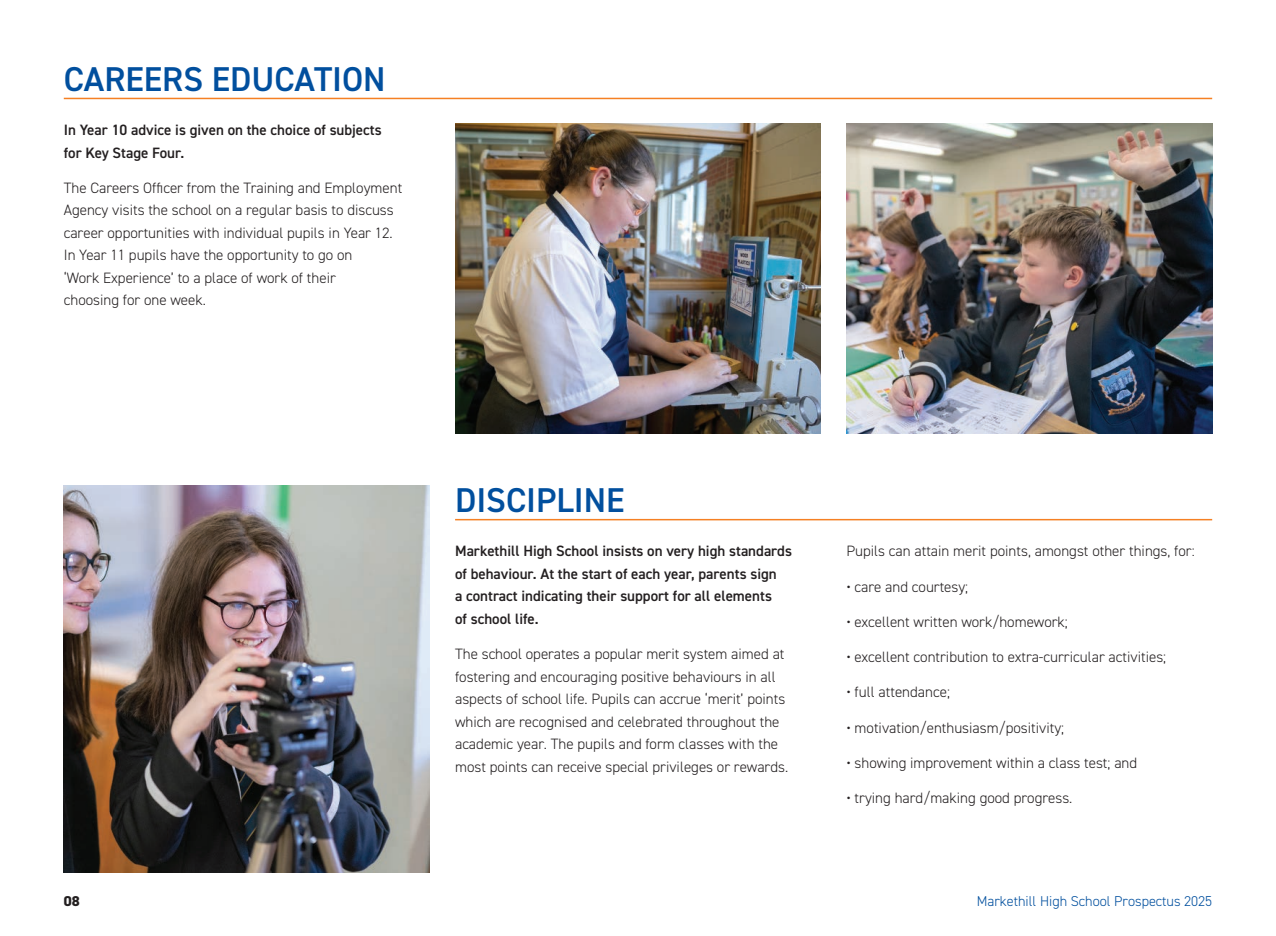
<style>
.page{position:relative;width:1276px;height:936px;background:#fff}
.page>*{position:absolute;margin:0;border:0;box-sizing:border-box;transform-origin:0 0}
.t1{font:600 34.5px "DIN2014";color:#014f9e}
.t2{font:300 15px/22.5px "DIN2014";color:#231f20}
.t3{font:600 15px/22.5px "DIN2014";color:#231f20}
.t4{font:300 14.25px "DIN2014";color:#014f9e}
.t5{font:800 14.25px "DIN2014";color:#231f20}
</style>
<div class="page">
<hr style="left:455px;top:519px;width:757px;height:1px;background:#f58023">
<img style="left:64px;top:485px;width:365px;height:387px">
<hr style="left:64px;top:98px;width:1148px;height:1px;background:#f58023">
<img style="left:455px;top:123px;width:366px;height:311px">
<img style="left:846px;top:123px;width:366px;height:311px">
<h1 class="t1" style="left:64px;top:56px;width:323px">CAREERS EDUCATION</h1>
<p class="t3" style="left:64px;top:118px;width:319px">In Year 10 advice is given on the choice of subjects for Key Stage Four.</p>
<p class="t2" style="left:64px;top:176px;width:340px">The Careers Officer from the Training and Employment Agency visits the school on a regular basis to discuss career opportunities with individual pupils in Year 12.<br>In Year 11 pupils have the opportunity to go on<br>‘Work Experience’ to a place of work of their<br>choosing for one week.</p>
<h1 class="t1" style="left:455px;top:477px;width:171px">DISCIPLINE</h1>
<p class="t3" style="left:455px;top:539px;width:338px">Markethill High School insists on very high standards of behaviour. At the start of each year, parents sign<br>a contract indicating their support for all elements<br>of school life.</p>
<p class="t2" style="left:455px;top:642px;width:335px">The school operates a popular merit system aimed at fostering and encouraging positive behaviours in all aspects of school life. Pupils can accrue ‘merit’ points which are recognised and celebrated throughout the academic year. The pupils and form classes with the most points can receive special privileges or rewards.</p>
<p class="t2" style="left:846px;top:540px;width:350px">Pupils can attain merit points, amongst other things, for:</p>
<p class="t2" style="left:846px;top:575px;width:123px">• care and courtesy;</p>
<p class="t2" style="left:846px;top:610px;width:223px">• excellent written work/homework;</p>
<p class="t2" style="left:846px;top:645px;width:321px">• excellent contribution to extra-curricular activities;</p>
<p class="t2" style="left:846px;top:681px;width:105px">• full attendance;</p>
<p class="t2" style="left:846px;top:716px;width:219px">• motivation/enthusiasm/positivity;</p>
<p class="t2" style="left:846px;top:751px;width:292px">• showing improvement within a class test; and</p>
<p class="t2" style="left:846px;top:786px;width:227px">• trying hard/making good progress.</p>
<p class="t5" style="left:64px;top:891px;width:17px">08</p>
<p class="t4" style="left:976px;top:892px;width:237px">Markethill High School Prospectus 2025</p>
</div>
